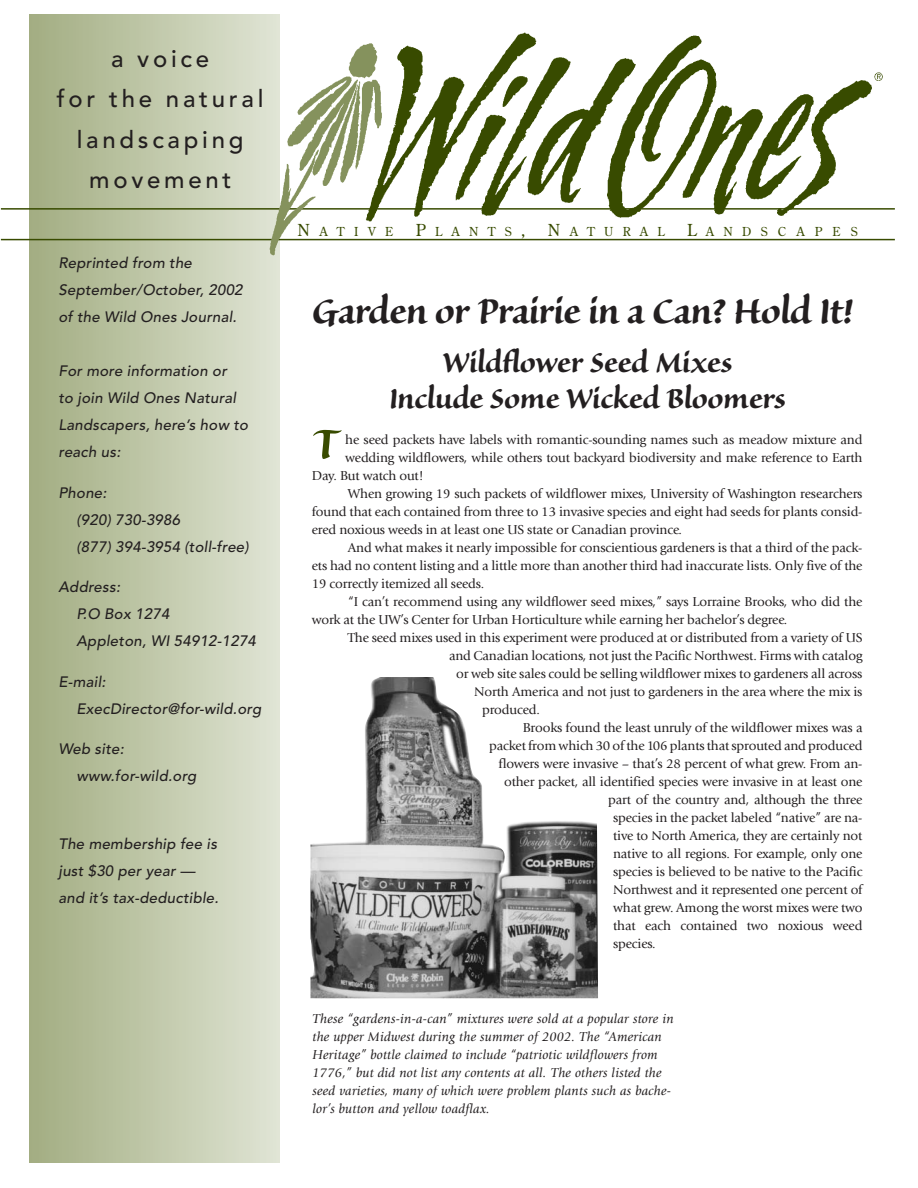
<style>
.page{position:relative;width:918px;height:1188px;background:#fff}
.page>*{position:absolute;margin:0;border:0;box-sizing:border-box;transform-origin:0 0}
.t1{font:54px "Sanvito MM 630 72";color:#384b00}
.t2{font:45px "Sanvito MM 630 72";letter-spacing:-.02em;color:#231f20}
.t3{font:36px/36px "Sanvito MM 630 72";letter-spacing:-.005em;color:#231f20;text-align:center}
.t4{font:500 24px/40.5px "Avenir";letter-spacing:.155em;color:#231f20;text-align:center}
.t5{font:italic 500 15px/27px "Avenir";letter-spacing:.015em;color:#231f20}
.t6{font:13.5px "Giovanni";letter-spacing:-.01em;color:#231f20}
.t7{font:italic 13.5px/18px "Giovanni";letter-spacing:.015em;color:#231f20}
.t8{font:12.3px "Century Old Style";letter-spacing:.755em;color:#384b00}
.t9{font:12.3px "Century Old Style";letter-spacing:.82em;color:#384b00}
.s1{font-size:16.5px}
</style>
<div class="page">
<div style="left:29px;top:14px;width:250px;height:1149px;background:linear-gradient(to right,#a2ad81,#dfe4d4)"></div>
<hr style="left:1px;top:208px;width:894px;height:2px;background:#384b00">
<hr style="left:1px;top:239px;width:894px;height:1px;background:#384b00">
<img style="left:382px;top:33px;width:503px;height:185px">
<img style="left:269px;top:43px;width:113px;height:213px">
<img style="left:311px;top:677px;width:287px;height:321px">
<h3 class="t4" style="left:57px;top:41px;width:208px">a voice<br>for the natural landscaping movement</h3>
<p class="t5" style="left:58px;top:251px;width:186px">Reprinted from the<br>September/October, 2002 of the Wild Ones Journal.</p>
<p class="t5" style="left:58px;top:359px;width:191px">For more information or<br>to join Wild Ones Natural<br>Landscapers, here’s how to reach us:</p>
<p class="t5" style="left:76px;top:481px;width:174px;text-indent:-18px">Phone:<br>(920) 730-3986<br>(877) 394-3954 (toll-free)</p>
<p class="t5" style="left:76px;top:575px;width:181px;text-indent:-18px">Address:<br>P.O Box 1274<br>Appleton, WI 54912-1274</p>
<p class="t5" style="left:76px;top:670px;width:186px;text-indent:-18px">E-mail:<br>ExecDirector@for-wild.org</p>
<p class="t5" style="left:76px;top:737px;width:121px;text-indent:-18px">Web site: www.for-wild.org</p>
<p class="t5" style="left:58px;top:832px;width:162px">The membership fee is just $30 per year — and it’s tax-deductible.</p>
<p class="t8" style="left:298px;top:227px;width:97px"><span class="s1">N</span>ATIVE</p>
<p class="t8" style="left:416px;top:227px;width:111px"><span class="s1">P</span>LANTS<span class="s1">,</span></p>
<p class="t8" style="left:548px;top:227px;width:118px"><span class="s1">N</span>ATURAL</p>
<p class="t9" style="left:687px;top:227px;width:172px"><span class="s1">L</span>ANDSCAPES</p>
<h2 class="t2" style="left:312px;top:291px;width:542px">Garden or Prairie in a Can? Hold It!</h2>
<h3 class="t3" style="left:389px;top:346px;width:398px">Wildflower Seed Mixes<br>Include Some Wicked Bloomers</h3>
<p class="t6" style="left:345px;top:435px;width:519px">he seed packets have labels with romantic-sounding names such as meadow mixture and</p>
<p class="t6" style="left:345px;top:453px;width:519px">wedding wildflowers, while others tout backyard biodiversity and make reference to Earth</p>
<p class="t6" style="left:312px;top:471px;width:113px">Day. But watch out!</p>
<p class="t6" style="left:348px;top:489px;width:516px">When growing 19 such packets of wildflower mixes, University of Washington researchers</p>
<p class="t6" style="left:312px;top:507px;width:552px">found that each contained from three to 13 invasive species and eight had seeds for plants consid-</p>
<p class="t6" style="left:312px;top:525px;width:372px">ered noxious weeds in at least one US state or Canadian province.</p>
<p class="t6" style="left:348px;top:543px;width:516px">And what makes it nearly impossible for conscientious gardeners is that a third of the pack-</p>
<p class="t6" style="left:312px;top:561px;width:552px">ets had no content listing and a little more than another third had inaccurate lists. Only five of the</p>
<p class="t6" style="left:312px;top:579px;width:174px">19 correctly itemized all seeds.</p>
<p class="t6" style="left:348px;top:597px;width:516px">“I can’t recommend using any wildflower seed mixes,” says Lorraine Brooks, who did the</p>
<p class="t6" style="left:312px;top:615px;width:477px">work at the UW’s Center for Urban Horticulture while earning her bachelor’s degree.</p>
<p class="t6" style="left:348px;top:633px;width:516px">The seed mixes used in this experiment were produced at or distributed from a variety of US</p>
<p class="t6" style="left:449px;top:651px;width:415px">and Canadian locations, not just the Pacific Northwest. Firms with catalog</p>
<p class="t6" style="left:456px;top:669px;width:408px">or web site sales could be selling wildflower mixes to gardeners all across</p>
<p class="t6" style="left:474px;top:687px;width:390px">North America and not just to gardeners in the area where the mix is</p>
<p class="t6" style="left:482px;top:705px;width:59px">produced.</p>
<p class="t6" style="left:523px;top:723px;width:341px">Brooks found the least unruly of the wildflower mixes was a</p>
<p class="t6" style="left:489px;top:741px;width:375px">packet from which 30 of the 106 plants that sprouted and produced</p>
<p class="t6" style="left:499px;top:759px;width:365px">flowers were invasive – that’s 28 percent of what grew. From an-</p>
<p class="t6" style="left:504px;top:777px;width:360px">other packet, all identified species were invasive in at least one</p>
<p class="t6" style="left:608px;top:795px;width:256px">part of the country and, although the three</p>
<p class="t6" style="left:613px;top:813px;width:251px">species in the packet labeled “native” are na-</p>
<p class="t6" style="left:613px;top:831px;width:251px">tive to North America, they are certainly not</p>
<p class="t6" style="left:613px;top:849px;width:251px">native to all regions. For example, only one</p>
<p class="t6" style="left:613px;top:867px;width:251px">species is believed to be native to the Pacific</p>
<p class="t6" style="left:613px;top:885px;width:251px">Northwest and it represented one percent of</p>
<p class="t6" style="left:613px;top:903px;width:251px">what grew. Among the worst mixes were two</p>
<p class="t6" style="left:613px;top:921px;width:251px">that each contained two noxious weed</p>
<p class="t6" style="left:613px;top:939px;width:44px">species.</p>
<h1 class="t1" style="left:312px;top:420px;width:31px">T</h1>
<p class="t7" style="left:312px;top:1011px;width:363px">These “gardens-in-a-can” mixtures were sold at a popular store in the upper Midwest during the summer of 2002. The “American Heritage” bottle claimed to include “patriotic wildflowers from 1776,” but did not list any contents at all. The others listed the seed varieties, many of which were problem plants such as bache&shy;lor’s button and yellow toadflax.</p>
</div>
